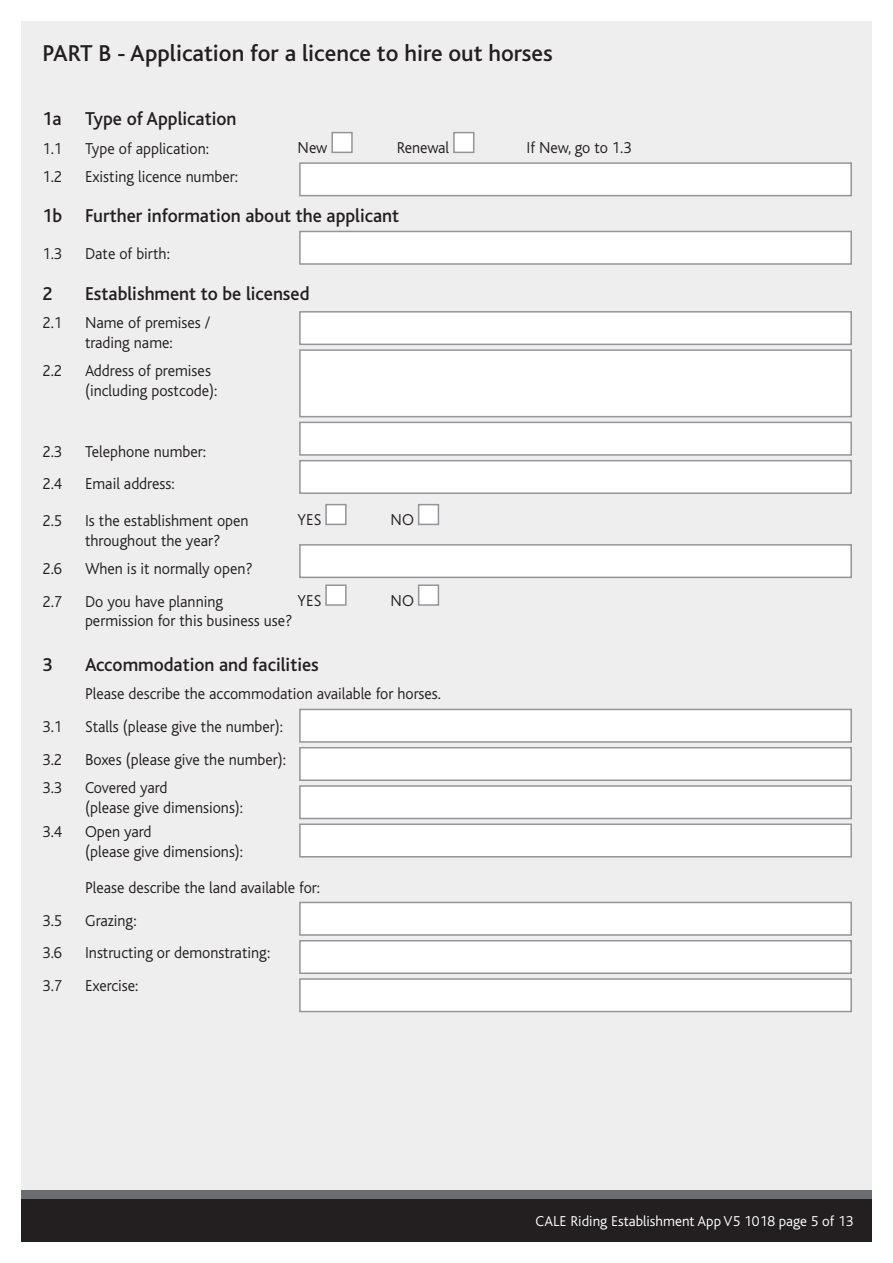
<style>
.page{position:relative;width:893px;height:1263px;background:#fff}
.page>*{position:absolute;margin:0;border:0;box-sizing:border-box;transform-origin:0 0}
.Indent{font:500 24px "Bliss";color:#231f20}
.Bold_Indent_Heading{font:500 19.5px "Bliss";color:#231f20}
.Indent-2{font:300 16.5px/19.8px "Bliss";color:#231f20}
.Body_Text{font:300 16.5px "Bliss";color:#231f20}
.Page_code_and_number{font:300 15px "Bliss";color:#fff}
</style>
<div class="page">
<div style="left:21px;top:21px;width:851px;height:1220px;background:#eeeeef"></div>
<div style="left:21px;top:1190px;width:851px;height:51px;background:#6c6d70"></div>
<div style="left:21px;top:1199px;width:851px;height:42px;background:#231f20"></div>
<div style="left:299px;top:162px;width:553px;height:34px;background:#fff;border:2px solid #939598"></div>
<div style="left:331px;top:132px;width:22px;height:21px;background:#fff;border:2px solid #939598"></div>
<div style="left:453px;top:132px;width:21px;height:21px;background:#fff;border:2px solid #939598"></div>
<div style="left:299px;top:231px;width:553px;height:34px;background:#fff;border:2px solid #939598"></div>
<div style="left:325px;top:504px;width:22px;height:21px;background:#fff;border:2px solid #939598"></div>
<div style="left:418px;top:504px;width:21px;height:21px;background:#fff;border:2px solid #939598"></div>
<div style="left:325px;top:584px;width:22px;height:22px;background:#fff;border:2px solid #939598"></div>
<div style="left:418px;top:584px;width:21px;height:22px;background:#fff;border:2px solid #939598"></div>
<div style="left:299px;top:311px;width:553px;height:34px;background:#fff;border:2px solid #939598"></div>
<div style="left:299px;top:349px;width:553px;height:68px;background:#fff;border:2px solid #939598"></div>
<div style="left:299px;top:422px;width:553px;height:34px;background:#fff;border:2px solid #939598"></div>
<div style="left:299px;top:460px;width:553px;height:34px;background:#fff;border:2px solid #939598"></div>
<div style="left:299px;top:544px;width:553px;height:34px;background:#fff;border:2px solid #939598"></div>
<div style="left:299px;top:747px;width:553px;height:34px;background:#fff;border:2px solid #939598"></div>
<div style="left:299px;top:709px;width:553px;height:34px;background:#fff;border:2px solid #939598"></div>
<div style="left:299px;top:785px;width:553px;height:34px;background:#fff;border:2px solid #939598"></div>
<div style="left:299px;top:823px;width:553px;height:34px;background:#fff;border:2px solid #939598"></div>
<div style="left:299px;top:902px;width:553px;height:34px;background:#fff;border:2px solid #939598"></div>
<div style="left:299px;top:940px;width:553px;height:34px;background:#fff;border:2px solid #939598"></div>
<div style="left:299px;top:978px;width:553px;height:34px;background:#fff;border:2px solid #939598"></div>
<p class="Indent" style="left:43px;top:40px;width:512px">PART B - Application for a licence to hire out horses</p>
<p class="Bold_Indent_Heading" style="left:43px;top:109px;width:195px">1a Type of Application</p>
<p class="Indent-2" style="left:43px;top:139px;width:21px">1.1</p>
<p class="Indent-2" style="left:85px;top:139px;width:125px">Type of application:</p>
<p class="Indent-2" style="left:43px;top:167px;width:21px">1.2</p>
<p class="Indent-2" style="left:85px;top:167px;width:154px">Existing licence number:</p>
<p class="Bold_Indent_Heading" style="left:43px;top:206px;width:358px">1b Further information about the applicant</p>
<p class="Indent-2" style="left:43px;top:244px;width:21px">1.3</p>
<p class="Indent-2" style="left:85px;top:244px;width:86px">Date of birth:</p>
<p class="Bold_Indent_Heading" style="left:43px;top:283px;width:12px">2</p>
<p class="Bold_Indent_Heading" style="left:85px;top:283px;width:226px">Establishment to be licensed</p>
<p class="Indent-2" style="left:43px;top:313px;width:21px">2.1</p>
<p class="Indent-2" style="left:85px;top:313px;width:127px">Name of premises / trading name:</p>
<p class="Indent-2" style="left:43px;top:361px;width:21px">2.2</p>
<p class="Indent-2" style="left:85px;top:361px;width:134px">Address of premises (including postcode):</p>
<p class="Body_Text" style="left:298px;top:139px;width:31px">New</p>
<p class="Body_Text" style="left:397px;top:139px;width:54px">Renewal</p>
<p class="Body_Text" style="left:526px;top:139px;width:107px">If New, go to 1.3</p>
<p class="Indent-2" style="left:43px;top:442px;width:21px">2.3</p>
<p class="Indent-2" style="left:85px;top:442px;width:123px">Telephone number:</p>
<p class="Indent-2" style="left:43px;top:474px;width:21px">2.4</p>
<p class="Indent-2" style="left:85px;top:474px;width:91px">Email address:</p>
<p class="Indent-2" style="left:43px;top:511px;width:21px">2.5</p>
<p class="Indent-2" style="left:85px;top:511px;width:165px">Is the establishment open throughout the year?</p>
<p class="Indent-2" style="left:43px;top:559px;width:21px">2.6</p>
<p class="Indent-2" style="left:85px;top:559px;width:169px">When is it normally open?</p>
<p class="Indent-2" style="left:43px;top:592px;width:21px">2.7</p>
<p class="Indent-2" style="left:85px;top:592px;width:209px">Do you have planning permission for this business use?</p>
<p class="Bold_Indent_Heading" style="left:43px;top:654px;width:12px">3</p>
<p class="Bold_Indent_Heading" style="left:85px;top:654px;width:235px">Accommodation and facilities</p>
<p class="Indent-2" style="left:85px;top:684px;width:357px">Please describe the accommodation available for horses.</p>
<p class="Indent-2" style="left:43px;top:717px;width:21px">3.1</p>
<p class="Indent-2" style="left:85px;top:717px;width:199px">Stalls (please give the number):</p>
<p class="Indent-2" style="left:43px;top:749px;width:21px">3.2</p>
<p class="Indent-2" style="left:85px;top:749px;width:202px">Boxes (please give the number):</p>
<p class="Indent-2" style="left:43px;top:778px;width:21px">3.3</p>
<p class="Indent-2" style="left:85px;top:778px;width:160px">Covered yard<br>(please give dimensions):</p>
<p class="Indent-2" style="left:43px;top:822px;width:21px">3.4</p>
<p class="Indent-2" style="left:85px;top:822px;width:160px">Open yard<br>(please give dimensions):</p>
<p class="Indent-2" style="left:85px;top:878px;width:237px">Please describe the land available for:</p>
<p class="Indent-2" style="left:43px;top:911px;width:21px">3.5</p>
<p class="Indent-2" style="left:85px;top:911px;width:53px">Grazing:</p>
<p class="Indent-2" style="left:43px;top:943px;width:21px">3.6</p>
<p class="Indent-2" style="left:85px;top:943px;width:187px">Instructing or demonstrating:</p>
<p class="Indent-2" style="left:43px;top:976px;width:21px">3.7</p>
<p class="Indent-2" style="left:85px;top:976px;width:55px">Exercise:</p>
<p class="Body_Text" style="left:298px;top:511px;width:25px">YES</p>
<p class="Body_Text" style="left:391px;top:511px;width:25px">NO</p>
<p class="Body_Text" style="left:298px;top:592px;width:25px">YES</p>
<p class="Body_Text" style="left:391px;top:592px;width:25px">NO</p>
<p class="Page_code_and_number" style="left:536px;top:1213px;width:319px">CALE Riding Establishment App V5 1018 page 5 of 13</p>
</div>
